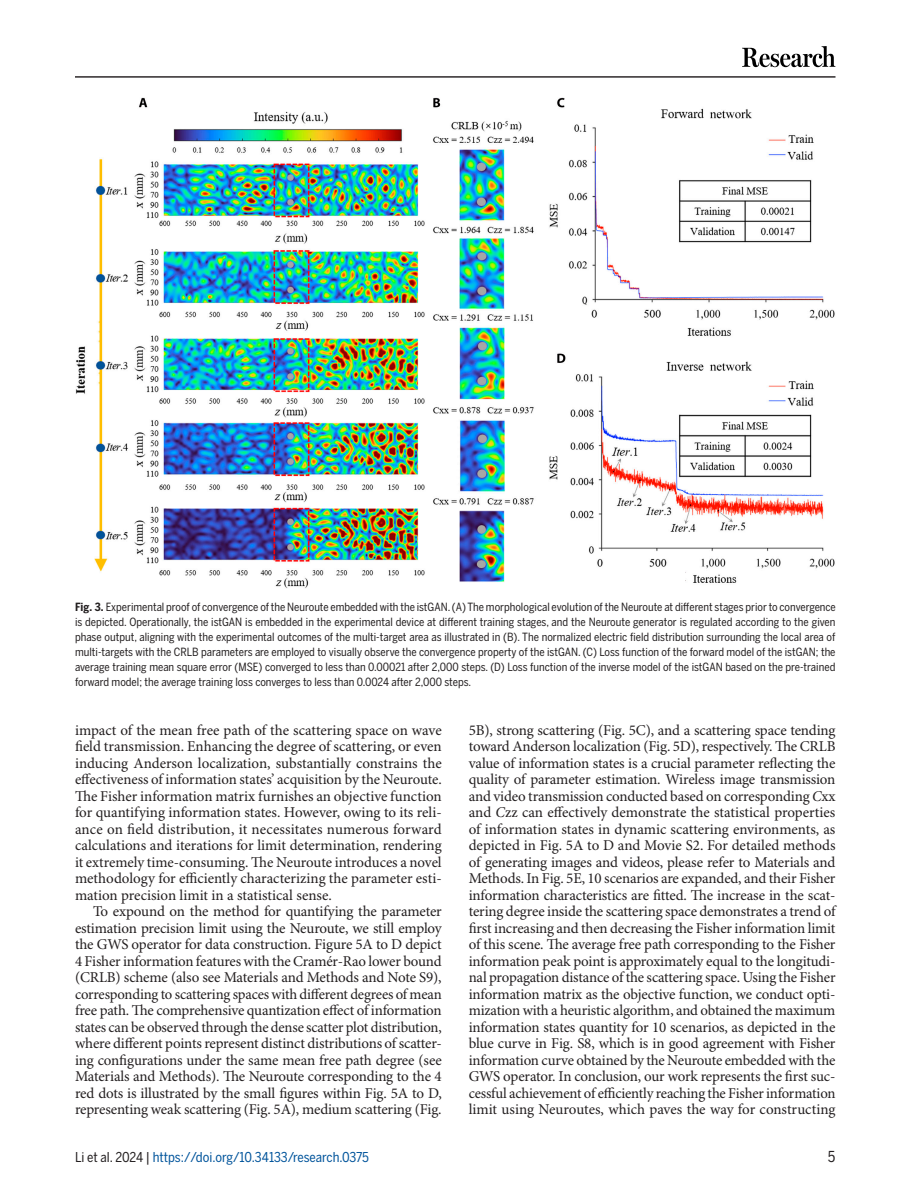
<style>
.page{position:relative;width:900px;height:1200px;background:#fff}
.page>*{position:absolute;margin:0;border:0;box-sizing:border-box;transform-origin:0 0}
.t1{font:15px/16.5px "Minion Pro";letter-spacing:-.005em;color:#231f20;text-align:justify}
.t2{font:15px "Benton Sans Cond";color:#231f20}
.t3{font:13.5px "Benton Sans Cond";letter-spacing:-.005em;color:#00549b}
.t4{font:11.25px/15px "Benton Sans Cond";color:#231f20;text-align:justify}
.s1{font-weight:700}
.s2{font-style:italic}
.s3{color:#231f20}
</style>
<div class="page">
<hr style="left:75px;top:76px;width:761px;height:2px;background:#231f20">
<svg style="left:742px;top:46px;width:93px;height:21px"></svg>
<img style="left:75px;top:97px;width:760px;height:491px">
<p class="t4" style="left:75px;top:599px;width:762px"><span class="s1">Fig. 3.</span> Experimental proof of convergence of the Neuroute embedded with the istGAN. (A) The morphological evolution of the Neuroute at different stages prior to convergence is depicted. Operationally, the istGAN is embedded in the experimental device at different training stages, and the Neuroute generator is regulated according to the given phase output, aligning with the experimental outcomes of the multi-target area as illustrated in (B). The normalized electric field distribution surrounding the local area of multi-targets with the CRLB parameters are employed to visually observe the convergence property of the istGAN. (C) Loss function of the forward model of the istGAN; the average training mean square error (MSE) converged to less than 0.00021 after 2,000 steps. (D) Loss function of the inverse model of the istGAN based on the pre-trained forward model; the average training loss converges to less than 0.0024 after 2,000 steps.</p>
<p class="t1" style="left:75px;top:722px;width:368px">impact of the mean free path of the scattering space on wave field transmission. Enhancing the degree of scattering, or even inducing Anderson localization, substantially constrains the effectiveness of information states’ acquisition by the Neuroute.<br>The Fisher information matrix furnishes an objective function for quantifying information states. However, owing to its reli&shy;ance on field distribution, it necessitates numerous forward calculations and iterations for limit determination, rendering it extremely time-consuming. The Neuroute introduces a novel methodology for efficiently characterizing the parameter esti&shy;mation precision limit in a statistical sense.</p>
<p class="t1" style="left:75px;top:904px;width:368px;text-indent:18px">To expound on the method for quantifying the parameter estimation precision limit using the Neuroute, we still employ the GWS operator for data construction. Figure 5A to D depict 4 Fisher information features with the Cramér-Rao lower bound (CRLB) scheme (also see Materials and Methods and Note S9), corresponding to scattering spaces with different degrees of mean free path. The comprehensive quantization effect of information states can be observed through the dense scatter plot distribution, where different points represent distinct distributions of scatter&shy;ing configurations under the same mean free path degree (see Materials and Methods). The Neuroute corresponding to the 4 red dots is illustrated by the small figures within Fig. 5A to D, representing weak scattering (Fig. 5A), medium scattering (Fig.</p>
<p class="t1" style="left:469px;top:722px;width:368px">5B), strong scattering (Fig. 5C), and a scattering space tending toward Anderson localization (Fig. 5D), respectively. The CRLB value of information states is a crucial parameter reflecting the quality of parameter estimation. Wireless image transmission and video transmission conducted based on corresponding <span class="s2">C</span>xx and <span class="s2">C</span>zz can effectively demonstrate the statistical properties of information states in dynamic scattering environments, as depicted in Fig. 5A to D and Movie S2. For detailed methods of generating images and videos, please refer to Materials and Methods. In Fig. 5E, 10 scenarios are expanded, and their Fisher information characteristics are fitted. The increase in the scat&shy;tering degree inside the scattering space demonstrates a trend of first increasing and then decreasing the Fisher information limit of this scene. The average free path corresponding to the Fisher information peak point is approximately equal to the longitudi&shy;nal propagation distance of the scattering space. Using the Fisher information matrix as the objective function, we conduct opti&shy;mization with a heuristic algorithm, and obtained the maximum information states quantity for 10 scenarios, as depicted in the blue curve in Fig. S8, which is in good agreement with Fisher information curve obtained by the Neuroute embedded with the GWS operator. In conclusion, our work represents the first suc&shy;cessful achievement of efficiently reaching the Fisher information limit using Neuroutes, which paves the way for constructing</p>
<p class="t3" style="left:75px;top:1149px;width:296px"><span class="s3">Li et al. 2024 |</span> https://doi.org/10.34133/research.0375</p>
<p class="t2" style="left:828px;top:1147px;width:9px">5</p>
</div>
